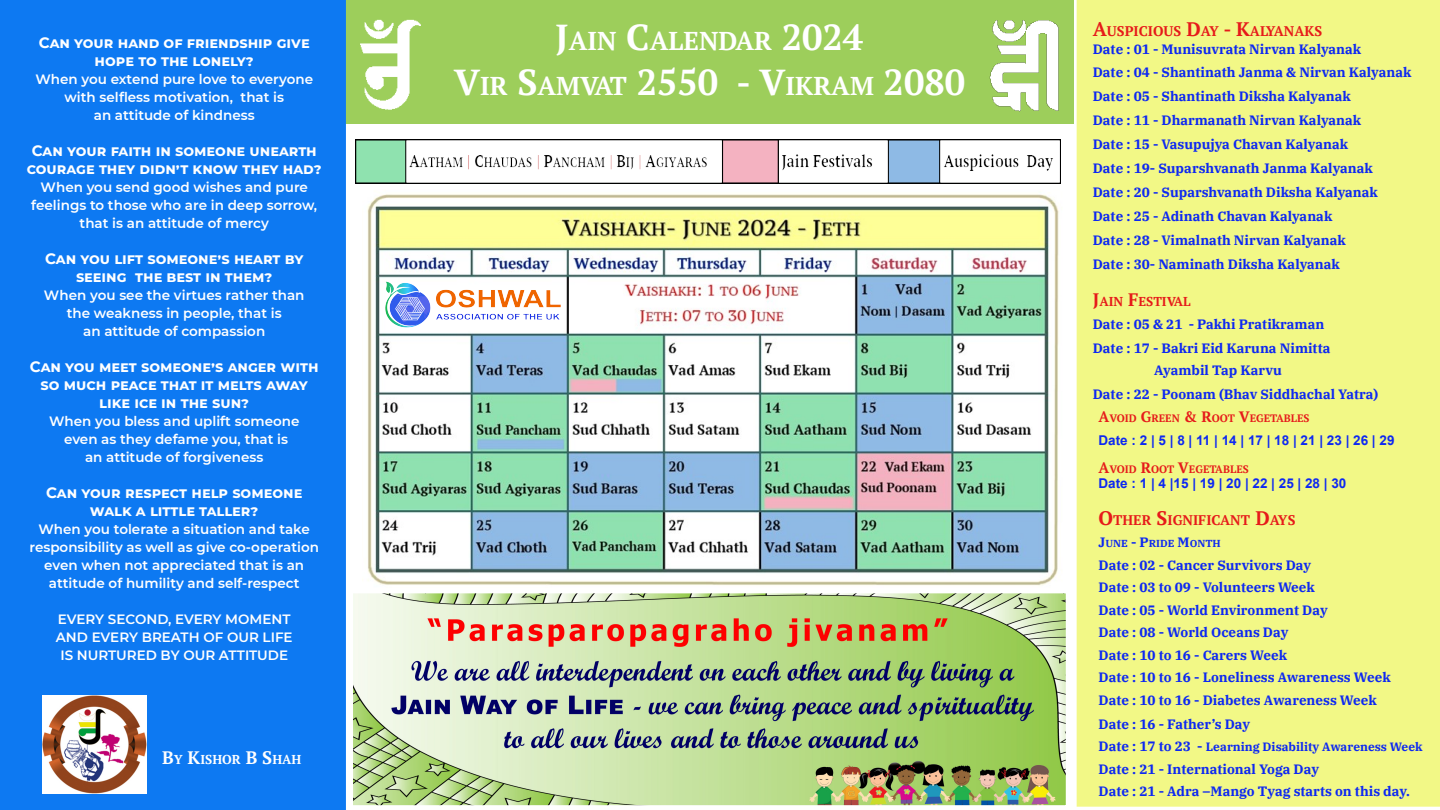
<style>
.page{position:relative;width:1440px;height:810px;background:#fff}
.page>*{position:absolute;margin:0;border:0;box-sizing:border-box;transform-origin:0 0}
.t1{font:700 36px "PT Serif";color:#fff}
.t2{font:700 25.72px "PT Serif";color:#fff}
.t3{font:700 15px/18px "Montserrat";color:#fff;text-align:center}
.t4{font:700 13.95px "PT Serif";color:#e61a1a}
.t5{font:700 13.5px/24px "IBM Plex Serif";color:#0d28f2}
.t6{font:600 13.5px/18px "Montserrat";color:#fff;text-align:center}
.t7{font:700 13.5px "Arial";color:#0d28f2}
.t8{font:700 12.83px "PT Serif";color:#fff}
.t9{font:700 12.83px "PT Serif";color:#e61a1a}
.t10{font:700 12px "IBM Plex Serif";color:#0d28f2}
.t11{font:700 10.73px "PT Serif";color:#e61a1a}
.t12{font:700 10.12px "IBM Plex Serif";color:#0d28f2}
.s1{font-size:18px}
.s2{font-size:36px}
.s3{font-size:25.72px}
.s4{font-size:19.5px}
.s5{font-size:15px}
.s6{font-size:13.5px}
</style>
<div class="page">
<div style="left:1070px;top:0;width:370px;height:807px;background:#f2f886"></div>
<div style="left:343px;top:0;width:731px;height:123px;background:#9dce5b"></div>
<div style="left:0;top:0;width:346px;height:810px;background:#0d79f2"></div>
<img style="left:356px;top:140px;width:705px;height:44px">
<svg style="left:353px;top:587px;width:719px;height:220px;background:#b5c693"></svg>
<img style="left:42px;top:696px;width:105px;height:98px">
<img style="left:989px;top:20px;width:70px;height:92px">
<img style="left:360px;top:19px;width:61px;height:91px">
<img style="left:367px;top:194px;width:692px;height:392px">
<img style="left:380px;top:276px;width:186px;height:57px">
<p class="t3" style="left:39px;top:33px;width:272px">CAN YOUR HAND OF FRIENDSHIP GIVE<br>HOPE TO THE LONELY?</p>
<p class="t6" style="left:35px;top:70px;width:279px">When you extend pure love to everyone with selfless motivation, that is<br>an attitude of kindness</p>
<p class="t3" style="left:27px;top:141px;width:297px">CAN YOUR FAITH IN SOMEONE UNEARTH<br>COURAGE THEY DIDN’T KNOW THEY HAD?</p>
<p class="t6" style="left:31px;top:178px;width:288px">When you send good wishes and pure feelings to those who are in deep sorrow, that is an attitude of mercy</p>
<p class="t3" style="left:45px;top:249px;width:260px">CAN YOU LIFT SOMEONE’S HEART BY<br>SEEING THE BEST IN THEM?</p>
<p class="t6" style="left:44px;top:286px;width:262px">When you see the virtues rather than the weakness in people, that is<br>an attitude of compassion</p>
<p class="t3" style="left:30px;top:357px;width:290px">CAN YOU MEET SOMEONE’S ANGER WITH<br>SO MUCH PEACE THAT IT MELTS AWAY<br>LIKE ICE IN THE SUN?</p>
<p class="t6" style="left:49px;top:412px;width:252px">When you bless and uplift someone even as they defame you, that is<br>an attitude of forgiveness</p>
<p class="t3" style="left:46px;top:483px;width:258px">CAN YOUR RESPECT HELP SOMEONE<br>WALK A LITTLE TALLER?</p>
<p class="t6" style="left:29px;top:520px;width:291px">When you tolerate a situation and take responsibility as well as give co-operation even when not appreciated that is an attitude of humility and self-respect</p>
<p class="t6" style="left:56px;top:610px;width:238px">EVERY SECOND, EVERY MOMENT<br>AND EVERY BREATH OF OUR LIFE<br>IS NURTURED BY OUR ATTITUDE</p>
<p class="t8" style="left:162px;top:751px;width:141px"><span class="s1">B</span>Y <span class="s1">K</span>ISHOR <span class="s1">B S</span>HAH</p>
<h2 class="t2" style="left:556px;top:23px;width:309px"><span class="s2">J</span>AIN <span class="s2">C</span>ALENDAR <span class="s2">2024</span></h2>
<h1 class="t1" style="left:454px;top:58px;width:513px">V<span class="s3">IR</span> S<span class="s3">AMVAT</span> 2550 - V<span class="s3">IKRAM</span> 2080</h1>
<p class="t4" style="left:1093px;top:22px;width:231px"><span class="s4">A</span>USPICIOUS <span class="s4">D</span>AY <span class="s4">- K</span>ALYANAKS</p>
<p class="t5" style="left:1093px;top:38px;width:320px;line-height:22.5px">Date : 01 - Munisuvrata Nirvan Kalyanak<br>Date : 04 - Shantinath Janma &amp; Nirvan Kalyanak</p>
<p class="t5" style="left:1093px;top:84px;width:287px">Date : 05 - Shantinath Diksha Kalyanak Date : 11 - Dharmanath Nirvan Kalyanak Date : 15 - Vasupujya Chavan Kalyanak Date : 19- Suparshvanath Janma Kalyanak Date : 20 - Suparshvanath Diksha Kalyanak Date : 25 - Adinath Chavan Kalyanak<br>Date : 28 - Vimalnath Nirvan Kalyanak Date : 30- Naminath Diksha Kalyanak</p>
<p class="t9" style="left:1093px;top:293px;width:99px"><span class="s1">J</span>AIN <span class="s1">F</span>ESTIVAL</p>
<p class="t5" style="left:1093px;top:312px;width:239px">Date : 05 &amp; 21 - Pakhi Pratikraman<br>Date : 17 - Bakri Eid Karuna Nimitta</p>
<p class="t5" style="left:1093px;top:358px;width:287px;text-indent:61px">Ayambil Tap Karvu<br>Date : 22 - Poonam (Bhav Siddhachal Yatra)</p>
<p class="t11" style="left:1099px;top:411px;width:212px"><span class="s5">A</span>VOID <span class="s5">G</span>REEN <span class="s5">&amp; R</span>OOT <span class="s5">V</span>EGETABLES</p>
<p class="t7" style="left:1099px;top:435px;width:297px">Date:2|5|8|11|14|17|18|21|23|26|29</p>
<p class="t11" style="left:1099px;top:462px;width:152px"><span class="s5">A</span>VOID <span class="s5">R</span>OOT <span class="s5">V</span>EGETABLES</p>
<p class="t7" style="left:1099px;top:478px;width:249px">Date:1|4|15|19|20|22|25|28|30</p>
<p class="t4" style="left:1099px;top:510px;width:198px"><span class="s4">O</span>THER <span class="s4">S</span>IGNIFICANT <span class="s4">D</span>AYS</p>
<p class="t12" style="left:1099px;top:537px;width:124px"><span class="s6">J</span>UNE <span class="s6">- P</span>RIDE <span class="s6">M</span>ONTH</p>
<p class="t5" style="left:1099px;top:553px;width:294px;line-height:22.5px">Date : 02 - Cancer Survivors Day<br>Date : 03 to 09 - Volunteers Week<br>Date : 05 - World Environment Day<br>Date : 08 - World Oceans Day<br>Date : 10 to 16 - Carers Week<br>Date : 10 to 16 - Loneliness Awareness Week<br>Date : 10 to 16 - Diabetes Awareness Week</p>
<p class="t5" style="left:1099px;top:712px;width:153px">Date : 16 - Father’s Day</p>
<p class="t10" style="left:1099px;top:739px;width:326px"><span class="s6">Date : 17 to 23 -</span> Learning Disability Awareness Week</p>
<p class="t5" style="left:1099px;top:757px;width:313px;line-height:22.5px">Date : 21 - International Yoga Day<br>Date : 21 - Adra –Mango Tyag starts on this day.</p>
</div>
